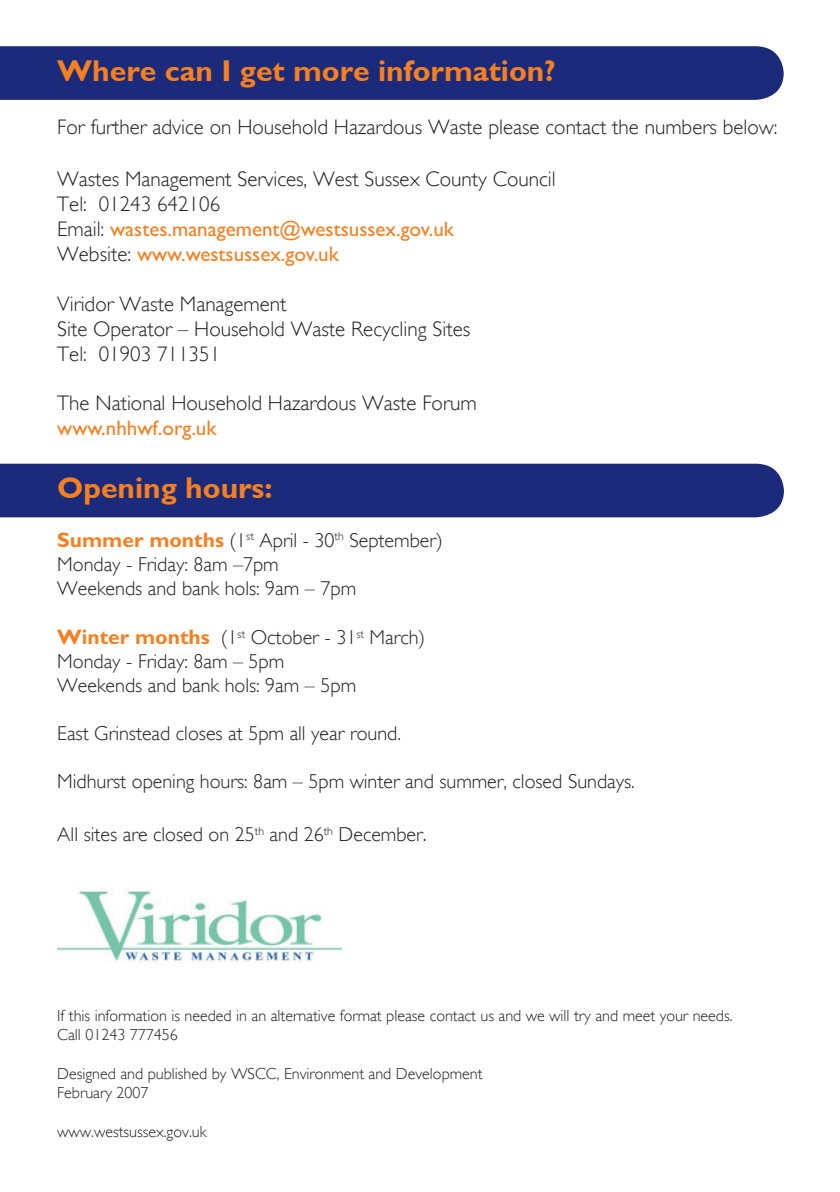
<style>
.page{position:relative;width:840px;height:1192px;background:#fff}
.page>*{position:absolute;margin:0;border:0;box-sizing:border-box;transform-origin:0 0}
.t1{font:700 30px "Gill Sans";color:#f58021}
.t2{font:300 21px/25.2px "Gill Sans";color:#231f20}
.t3{font:21px "Gill Sans";color:#f58021}
.t4{font:300 20px/24px "Gill Sans";color:#231f20}
.t5{font:300 16px/19.2px "Gill Sans";color:#231f20}
.s1{font-weight:400;color:#f58021}
.s2{font-weight:700;font-size:21px;color:#f58021}
.s3{font-size:22px}
</style>
<div class="page">
<div style="left:0;top:463px;width:783px;height:54px;background:#1b2a7a"></div>
<div style="left:0;top:46px;width:783px;height:54px;background:#1b2a7a"></div>
<img style="left:57px;top:889px;width:284px;height:74px">
<h1 class="t1" style="left:57px;top:58px;width:499px">Where can I get more information?</h1>
<p class="t2" style="left:57px;top:114px;width:721px">For further advice on Household Hazardous Waste please contact the numbers below:</p>
<p class="t2" style="left:57px;top:166px;width:499px">Wastes Management Services, West Sussex County Council Tel: 01243 642106<br>Email: <span class="s1">wastes.management@westsussex.gov.uk<br></span>Website: <span class="s1">www.westsussex.gov.uk</span></p>
<p class="t2" style="left:57px;top:291px;width:414px">Viridor Waste Management<br>Site Operator – Household Waste Recycling Sites<br>Tel: 01903 711351</p>
<p class="t2" style="left:57px;top:390px;width:420px">The National Household Hazardous Waste Forum</p>
<p class="t3" style="left:57px;top:421px;width:161px">www.nhhwf.org.uk</p>
<h1 class="t1" style="left:57px;top:475px;width:217px">Opening hours:</h1>
<p class="t4" style="left:57px;top:528px;width:387px"><span class="s2">Summer months</span> (1<sup>st</sup> April - 30<sup>th</sup> September)<br>Monday - Friday: 8am –7pm<br>Weekends and bank hols: 9am – 7pm</p>
<p class="t4" style="left:57px;top:625px;width:369px"><span class="s2">Winter months</span> (1<sup>st</sup> October - 31<sup>st</sup> March)<br>Monday - Friday: 8am – 5pm<br>Weekends and bank hols: 9am – 5pm</p>
<p class="t4" style="left:57px;top:721px;width:345px">East Grinstead closes at 5pm all year round.</p>
<p class="t4" style="left:57px;top:769px;width:578px">Midhurst opening hours: 8am – 5pm winter and summer, closed Sundays.</p>
<p class="t4" style="left:57px;top:822px;width:371px">All sites are closed on 25<sup>th</sup> and 26<sup>th</sup> December<span class="s3">.</span></p>
<p class="t5" style="left:57px;top:1006px;width:676px">If this information is needed in an alternative format please contact us and we will try and meet your needs.<br>Call 01243 777456</p>
<p class="t5" style="left:57px;top:1063px;width:426px">Designed and published by WSCC, Environment and Development<br>February 2007</p>
<p class="t5" style="left:57px;top:1121px;width:151px">www.westsussex.gov.uk</p>
</div>
